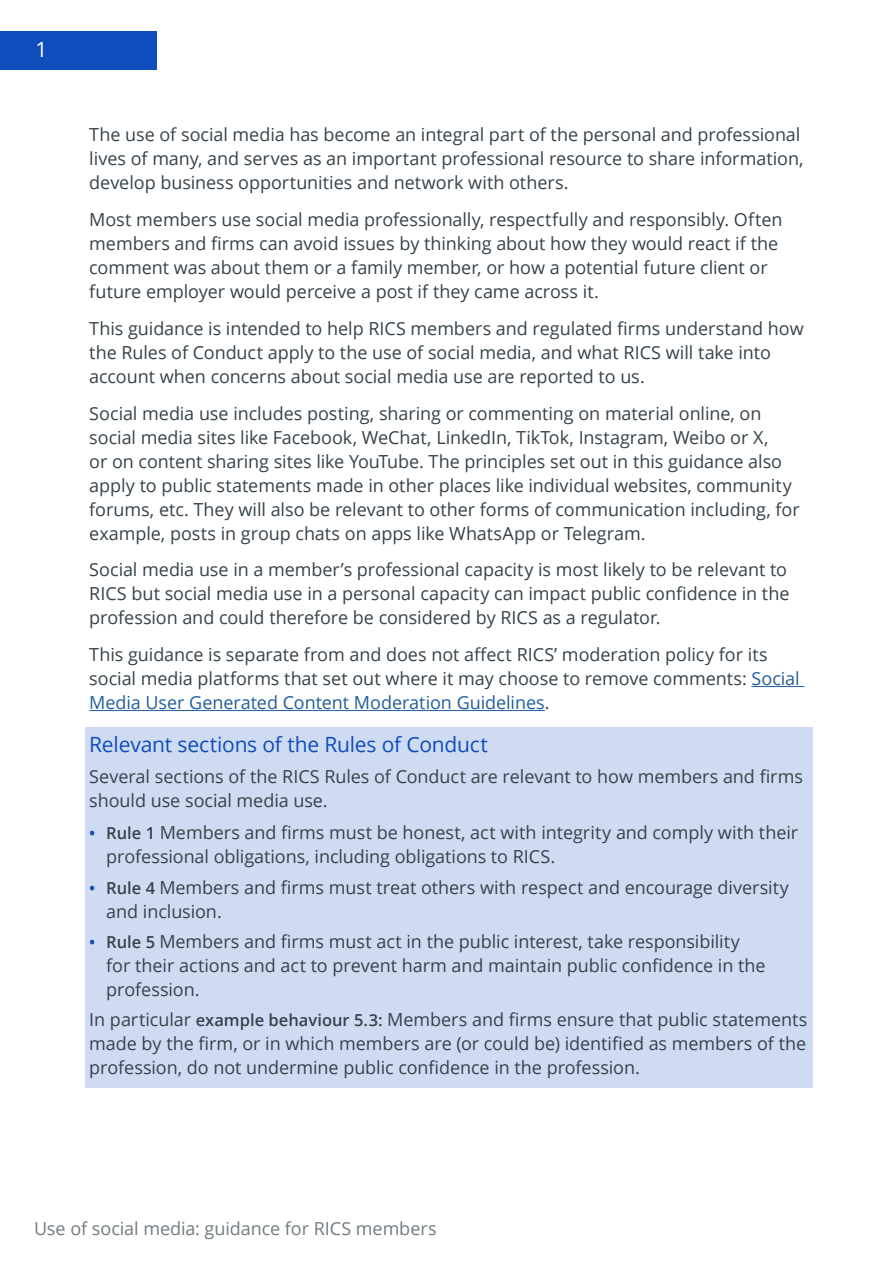
<style>
.page{position:relative;width:893px;height:1263px;background:#fff}
.page>*{position:absolute;margin:0;border:0;box-sizing:border-box;transform-origin:0 0}
.t1{font:21px "Open Sans";letter-spacing:-.01em;color:#0f4dbc}
.t2{font:21px "Open Sans";color:#fff}
.t3{font:18px/24px "Open Sans";letter-spacing:-.005em;color:#36424a}
.t4{font:18px "Open Sans";letter-spacing:-.005em;color:#727b80}
.t5{font:13.5px "Open Sans";color:#fff}
.s1{color:#215e9e}
.s2{font-weight:600;font-size:16.5px;color:#0f4dbc}
.s3{font-weight:600;font-size:16.5px}
</style>
<div class="page">
<hr style="left:751px;top:686px;width:53px;height:1px;background:#215e9e">
<hr style="left:89px;top:710px;width:456px;height:1px;background:#215e9e">
<div style="left:85px;top:728px;width:727px;height:38px;background:#cfdbf2"></div>
<div style="left:85px;top:760px;width:727px;height:59px;background:#cfdbf2"></div>
<div style="left:85px;top:817px;width:727px;height:59px;background:#cfdbf2"></div>
<div style="left:85px;top:871px;width:727px;height:59px;background:#cfdbf2"></div>
<div style="left:85px;top:926px;width:727px;height:83px;background:#cfdbf2"></div>
<div style="left:85px;top:1004px;width:727px;height:83px;background:#cfdbf2"></div>
<div style="left:0;top:31px;width:157px;height:39px;background:#0f4dbc"></div>
<p class="t2" style="left:35px;top:35px;width:14px">1</p>
<p class="t5" style="left:35px;top:42px;width:14px">IP</p>
<p class="t3" style="left:89px;top:122px;width:716px">The use of social media has become an integral part of the personal and professional lives of many, and serves as an important professional resource to share information, develop business opportunities and network with others.</p>
<p class="t3" style="left:89px;top:207px;width:695px">Most members use social media professionally, respectfully and responsibly. Often members and firms can avoid issues by thinking about how they would react if the comment was about them or a family member, or how a potential future client or future employer would perceive a post if they came across it.</p>
<p class="t3" style="left:89px;top:316px;width:716px">This guidance is intended to help RICS members and regulated firms understand how the Rules of Conduct apply to the use of social media, and what RICS will take into account when concerns about social media use are reported to us.</p>
<p class="t3" style="left:89px;top:401px;width:712px">Social media use includes posting, sharing or commenting on material online, on social media sites like Facebook, WeChat, LinkedIn, TikTok, Instagram, Weibo or X,<br>or on content sharing sites like YouTube. The principles set out in this guidance also apply to public statements made in other places like individual websites, community forums, etc. They will also be relevant to other forms of communication including, for example, posts in group chats on apps like WhatsApp or Telegram.</p>
<p class="t3" style="left:89px;top:557px;width:702px">Social media use in a member’s professional capacity is most likely to be relevant to<br>RICS but social media use in a personal capacity can impact public confidence in the profession and could therefore be considered by RICS as a regulator.</p>
<p class="t3" style="left:89px;top:642px;width:712px">This guidance is separate from and does not affect RICS’ moderation policy for its social media platforms that set out where it may choose to remove comments: <span class="s1">Social<br>Media User Generated Content Moderation Guidelines</span>.</p>
<p class="t1" style="left:89px;top:730px;width:400px">Relevant sections of the Rules of Conduct</p>
<p class="t3" style="left:89px;top:764px;width:715px">Several sections of the RICS Rules of Conduct are relevant to how members and firms should use social media use.</p>
<p class="t3" style="left:106px;top:820px;width:693px;text-indent:-17px"><span class="s2">•</span> <span class="s3">Rule 1</span> Members and firms must be honest, act with integrity and comply with their professional obligations, including obligations to RICS.</p>
<p class="t3" style="left:106px;top:875px;width:684px;text-indent:-17px"><span class="s2">•</span> <span class="s3">Rule 4</span> Members and firms must treat others with respect and encourage diversity and inclusion.</p>
<p class="t3" style="left:106px;top:929px;width:661px;text-indent:-17px"><span class="s2">•</span> <span class="s3">Rule 5</span> Members and firms must act in the public interest, take responsibility for their actions and act to prevent harm and maintain public confidence in the profession.</p>
<p class="t3" style="left:89px;top:1007px;width:720px;text-align:justify">In particular <span class="s3">example behaviour 5.3:</span> Members and firms ensure that public statements made by the firm, or in which members are (or could be) identified as members of the profession, do not undermine public confidence in the profession.</p>
<p class="t4" style="left:34px;top:1216px;width:404px">Use of social media: guidance for RICS members</p>
</div>
